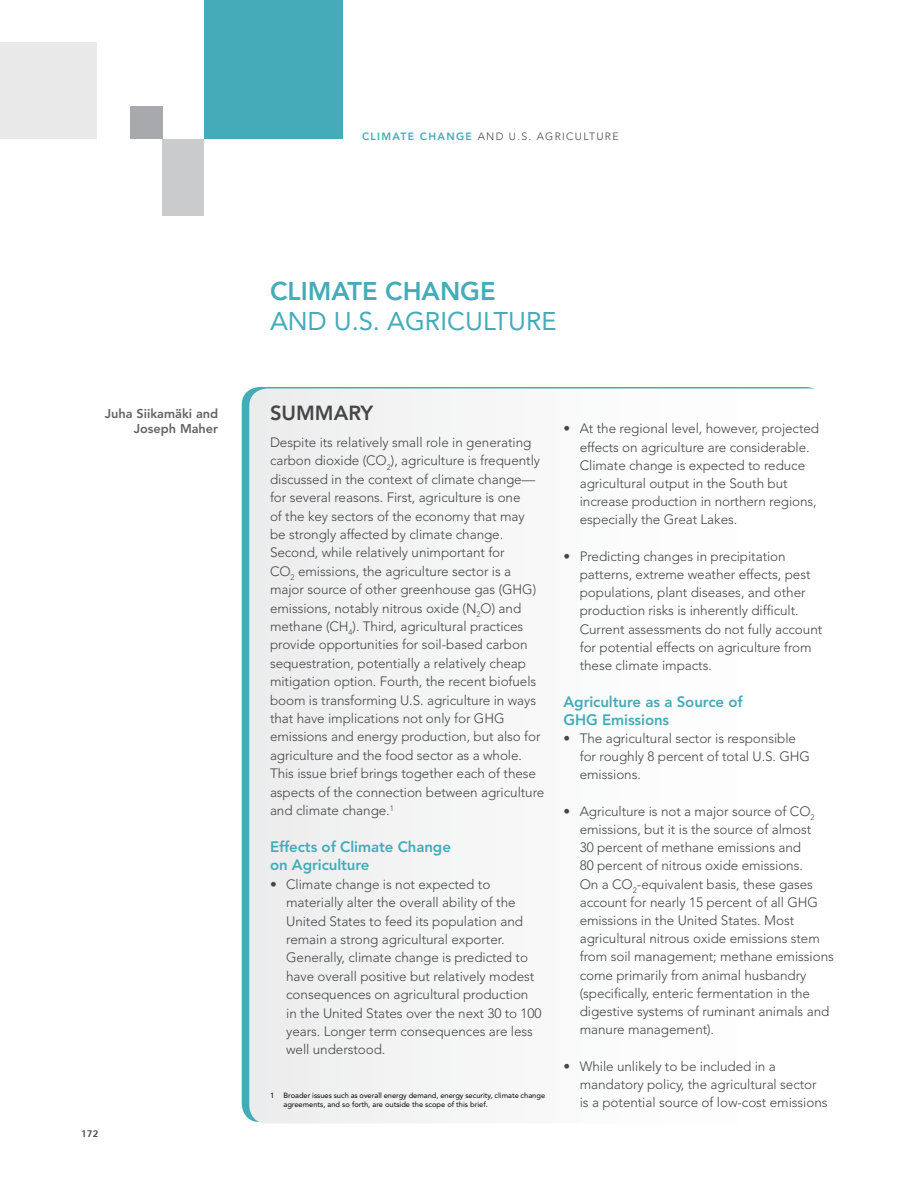
<style>
.page{position:relative;width:918px;height:1188px;background:#fff}
.page>*{position:absolute;margin:0;border:0;box-sizing:border-box;transform-origin:0 0}
.t1{font:25.5px "Avenir";color:#43acb8}
.t2{font:800 25.5px "Avenir";color:#43acb8}
.t3{font:800 20.25px "Avenir";color:#464648}
.t4{font:800 15px/18.5px "Avenir";letter-spacing:-.005em;color:#43acb8}
.t5{font:300 13.5px/18.5px "Avenir";letter-spacing:-.005em;color:#464648}
.t6{font:800 12.75px/15.3px "Avenir";color:#636467;text-align:right}
.t7{font:300 10.5px "Avenir";color:#464648}
.t8{font:800 10.5px "Avenir";color:#43acb8}
.t9{font:800 10.5px "Rotis Sans Serif";color:#464648}
.t10{font:7.5px/9px "Avenir";color:#000}
</style>
<div class="page">
<div style="left:0;top:43px;width:96px;height:96px;background:#e9e9ea"></div>
<div style="left:204px;top:0;width:139px;height:139px;background:#43acb8"></div>
<div style="left:163px;top:139px;width:41px;height:76px;background:#c9cbcc"></div>
<div style="left:130px;top:107px;width:32px;height:32px;background:#a7a9ac"></div>
<svg style="left:249px;top:388px;width:565px;height:735px"></svg>
<p class="t8" style="left:362px;top:130px;width:17px">Climate</p>
<p class="t8" style="left:420px;top:130px;width:18px">Change</p>
<p class="t7" style="left:478px;top:130px;width:10px">and</p>
<p class="t7" style="left:509px;top:130px;width:45px">U.S. Agriculture</p>
<p class="t6" style="left:105px;top:406px;width:115px">Juha Siikamäki and<br>Joseph Maher</p>
<p class="t9" style="left:81px;top:1127px;width:19px">172</p>
<h1 class="t2" style="left:270px;top:276px;width:33px">Climate</h1>
<h1 class="t2" style="left:385px;top:276px;width:37px">Change</h1>
<h1 class="t1" style="left:270px;top:306px;width:136px">and U .S. Agr</h1>
<h1 class="t1" style="left:441px;top:306px;width:118px">iculture</h1>
<h2 class="t3" style="left:270px;top:401px;width:29px">Summar</h2>
<h2 class="t3" style="left:360px;top:401px;width:14px">y</h2>
<p class="t5" style="left:270px;top:433px;width:276px">Despite its relatively small role in generating carbon dioxide (CO<sub>2</sub>), agriculture is frequently discussed in the context of climate change— for several reasons. First, agriculture is one<br>of the key sectors of the economy that may<br>be strongly affected by climate change.<br>Second, while relatively unimportant for<br>CO<sub>2</sub> emissions, the agriculture sector is a major source of other greenhouse gas (GHG) emissions, notably nitrous oxide (N<sub>2</sub>O) and methane (CH<sub>4</sub>). Third, agricultural practices provide opportunities for soil-based carbon sequestration, potentially a relatively cheap mitigation option. Fourth, the recent biofuels boom is transforming U.S. agriculture in ways that have implications not only for GHG emissions and energy production, but also for agriculture and the food sector as a whole.<br>This issue brief brings together each of these aspects of the connection between agriculture and climate change.<sup>1</sup></p>
<p class="t4" style="left:270px;top:837px;width:182px">Effects of Climate Change on Agriculture</p>
<p class="t5" style="left:286px;top:875px;width:257px;text-indent:-16px">• Climate change is not expected to materially alter the overall ability of the United States to feed its population and remain a strong agricultural exporter.<br>Generally, climate change is predicted to have overall positive but relatively modest consequences on agricultural production in the United States over the next 30 to 100 years. Longer term consequences are less well understood.</p>
<p class="t10" style="left:284px;top:1091px;width:263px;text-indent:-14px">1 Broader issues such as overall energy demand, energy security, climate change agreements, and so forth, are outside the scope of this brief.</p>
<p class="t5" style="left:580px;top:420px;width:241px;text-indent:-16px">• At the regional level, however, projected effects on agriculture are considerable.<br>Climate change is expected to reduce agricultural output in the South but increase production in northern regions, especially the Great Lakes.</p>
<p class="t5" style="left:580px;top:547px;width:244px;text-indent:-16px">• Predicting changes in precipitation patterns, extreme weather effects, pest populations, plant diseases, and other production risks is inherently difficult.<br>Current assessments do not fully account for potential effects on agriculture from these climate impacts.</p>
<p class="t4" style="left:564px;top:692px;width:181px">Agriculture as a Source of<br>Ghg Emissions</p>
<p class="t5" style="left:580px;top:729px;width:232px;text-indent:-16px">• The agricultural sector is responsible for roughly 8 percent of total U.S. GHG emissions.</p>
<p class="t5" style="left:580px;top:802px;width:256px;text-indent:-16px">• Agriculture is not a major source of CO<sub>2 </sub>emissions, but it is the source of almost<br>30 percent of methane emissions and<br>80 percent of nitrous oxide emissions.<br>On a CO<sub>2</sub>-equivalent basis, these gases account for nearly 15 percent of all GHG emissions in the United States. Most agricultural nitrous oxide emissions stem from soil management; methane emissions come primarily from animal husbandry (specifically, enteric fermentation in the digestive systems of ruminant animals and manure management).</p>
<p class="t5" style="left:580px;top:1057px;width:249px;text-indent:-16px">• While unlikely to be included in a mandatory policy, the agricultural sector is a potential source of low-cost emissions</p>
</div>
